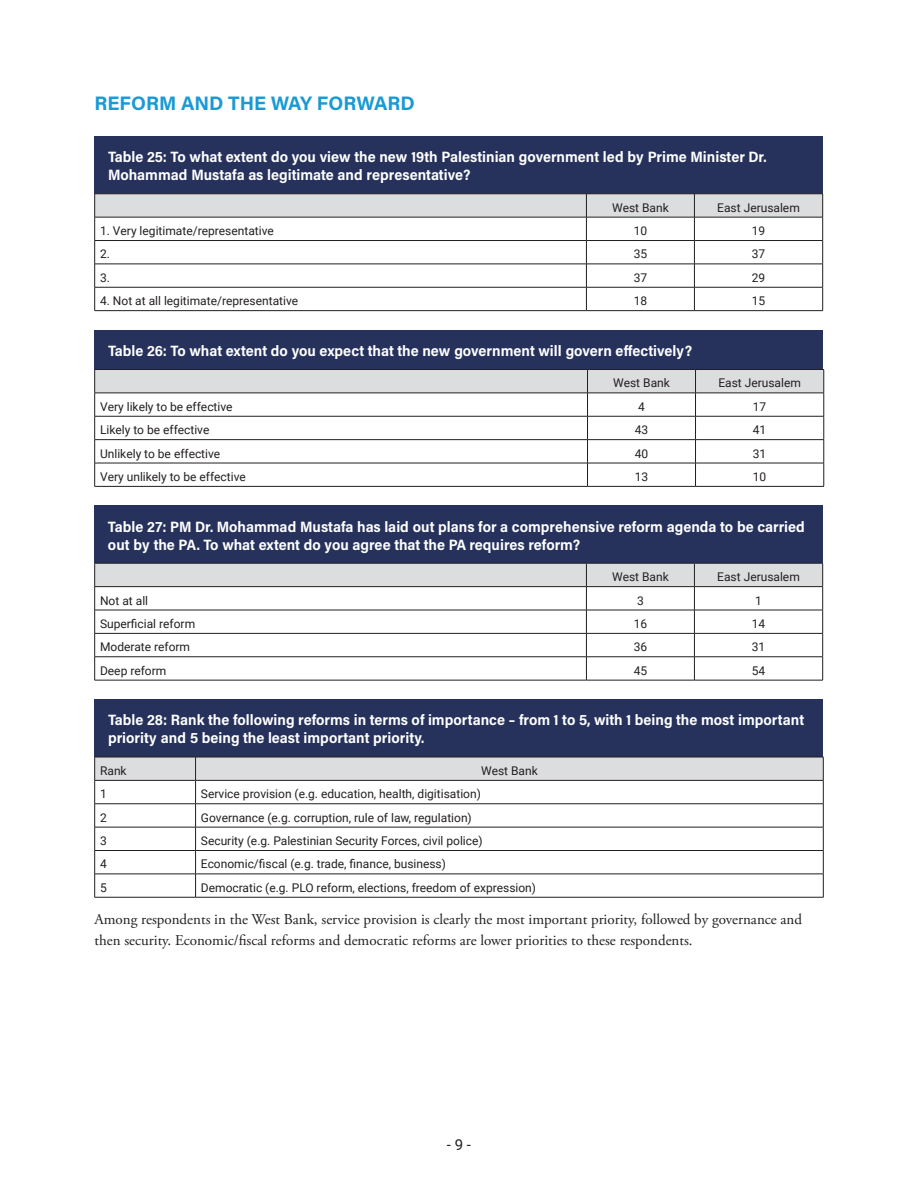
<style>
.page{position:relative;width:918px;height:1188px;background:#fff}
.page>*{position:absolute;margin:0;border:0;box-sizing:border-box;transform-origin:0 0}
.Subhead{font:700 19.5px "Acumin Pro";color:#1a99d2}
.Question{font:15px/18px "Acumin Variable Concept";color:#fff}
.main_txt_reg{font:15px/20.2px "Adobe Garamond Pro";color:#231f20}
.t1{font:15px "Roboto";color:#231f20}
.Tables{font:12px "Roboto";color:#231f20}
.Paragraph_Style_1{font:12px "Roboto";color:#231f20}
</style>
<div class="page">
<div style="left:94px;top:136px;width:730px;height:58px;background:#26325c"></div>
<div style="left:94px;top:330px;width:730px;height:40px;background:#26325c"></div>
<div style="left:94px;top:505px;width:730px;height:58px;background:#26325c"></div>
<div style="left:94px;top:699px;width:730px;height:58px;background:#26325c"></div>
<svg style="left:94px;top:194px;width:729px;height:116px"></svg>
<hr style="left:94px;top:310px;width:492px;height:1px;background:#231f20">
<hr style="left:586px;top:310px;width:108px;height:1px;background:#231f20">
<hr style="left:694px;top:310px;width:129px;height:1px;background:#231f20">
<hr style="left:94px;top:369px;width:494px;height:1px;background:#231f20">
<hr style="left:588px;top:369px;width:108px;height:1px;background:#231f20">
<hr style="left:696px;top:369px;width:128px;height:1px;background:#231f20">
<svg style="left:94px;top:370px;width:731px;height:116px"></svg>
<hr style="left:94px;top:486px;width:494px;height:1px;background:#231f20">
<hr style="left:588px;top:486px;width:108px;height:1px;background:#231f20">
<hr style="left:696px;top:486px;width:128px;height:1px;background:#231f20">
<svg style="left:94px;top:563px;width:729px;height:117px"></svg>
<hr style="left:94px;top:680px;width:492px;height:1px;background:#231f20">
<hr style="left:586px;top:680px;width:108px;height:1px;background:#231f20">
<hr style="left:694px;top:680px;width:129px;height:1px;background:#231f20">
<svg style="left:94px;top:757px;width:730px;height:140px"></svg>
<hr style="left:94px;top:897px;width:102px;height:1px;background:#231f20">
<hr style="left:196px;top:897px;width:628px;height:1px;background:#231f20">
<p class="Subhead" style="left:94px;top:90px;width:322px">REFORM AND THE WAY FORWARD</p>
<p class="Question" style="left:108px;top:147px;width:660px">Table 25: To what extent do you view the new 19th Palestinian government led by Prime Minister Dr.<br>Mohammad Mustafa as legitimate and representative?</p>
<p class="Tables" style="left:612px;top:199px;width:58px">West Bank</p>
<p class="Tables" style="left:717px;top:199px;width:84px">East Jerusalem</p>
<p class="Paragraph_Style_1" style="left:100px;top:222px;width:175px">1. Very legitimate/representative</p>
<p class="Tables" style="left:634px;top:222px;width:15px">10</p>
<p class="Tables" style="left:752px;top:222px;width:15px">19</p>
<p class="Paragraph_Style_1" style="left:100px;top:246px;width:11px">2.</p>
<p class="Tables" style="left:634px;top:246px;width:15px">35</p>
<p class="Tables" style="left:752px;top:246px;width:15px">37</p>
<p class="Paragraph_Style_1" style="left:100px;top:269px;width:11px">3.</p>
<p class="Tables" style="left:634px;top:269px;width:15px">37</p>
<p class="Tables" style="left:752px;top:269px;width:15px">29</p>
<p class="Paragraph_Style_1" style="left:100px;top:293px;width:200px">4. Not at all legitimate/representative</p>
<p class="Tables" style="left:634px;top:293px;width:15px">18</p>
<p class="Tables" style="left:752px;top:293px;width:15px">15</p>
<p class="Question" style="left:108px;top:341px;width:586px">Table 26: To what extent do you expect that the new government will govern effectively?</p>
<p class="Tables" style="left:613px;top:375px;width:58px">West Bank</p>
<p class="Tables" style="left:718px;top:375px;width:84px">East Jerusalem</p>
<p class="Paragraph_Style_1" style="left:100px;top:398px;width:134px">Very likely to be effective</p>
<p class="Tables" style="left:638px;top:398px;width:8px">4</p>
<p class="Tables" style="left:753px;top:398px;width:15px">17</p>
<p class="Paragraph_Style_1" style="left:100px;top:422px;width:111px">Likely to be effective</p>
<p class="Tables" style="left:635px;top:422px;width:15px">43</p>
<p class="Tables" style="left:753px;top:422px;width:15px">41</p>
<p class="Paragraph_Style_1" style="left:100px;top:445px;width:122px">Unlikely to be effective</p>
<p class="Tables" style="left:635px;top:445px;width:15px">40</p>
<p class="Tables" style="left:753px;top:445px;width:15px">31</p>
<p class="Paragraph_Style_1" style="left:100px;top:468px;width:147px">Very unlikely to be effective</p>
<p class="Tables" style="left:635px;top:468px;width:15px">13</p>
<p class="Tables" style="left:753px;top:468px;width:15px">10</p>
<p class="Question" style="left:108px;top:517px;width:699px">Table 27: PM Dr. Mohammad Mustafa has laid out plans for a comprehensive reform agenda to be carried out by the PA. To what extent do you agree that the PA requires reform?</p>
<p class="Tables" style="left:612px;top:569px;width:58px">West Bank</p>
<p class="Tables" style="left:717px;top:569px;width:84px">East Jerusalem</p>
<p class="Paragraph_Style_1" style="left:100px;top:592px;width:50px">Not at all</p>
<p class="Tables" style="left:637px;top:592px;width:8px">3</p>
<p class="Tables" style="left:755px;top:592px;width:8px">1</p>
<p class="Paragraph_Style_1" style="left:100px;top:615px;width:97px">Superficial reform</p>
<p class="Tables" style="left:634px;top:615px;width:15px">16</p>
<p class="Tables" style="left:752px;top:615px;width:15px">14</p>
<p class="Paragraph_Style_1" style="left:100px;top:639px;width:92px">Moderate reform</p>
<p class="Tables" style="left:634px;top:639px;width:15px">36</p>
<p class="Tables" style="left:752px;top:639px;width:15px">31</p>
<p class="Paragraph_Style_1" style="left:100px;top:662px;width:68px">Deep reform</p>
<p class="Tables" style="left:634px;top:662px;width:15px">45</p>
<p class="Tables" style="left:752px;top:662px;width:15px">54</p>
<p class="Question" style="left:108px;top:711px;width:698px">Table 28: Rank the following reforms in terms of importance – from 1 to 5, with 1 being the most important priority and 5 being the least important priority.</p>
<p class="Paragraph_Style_1" style="left:100px;top:762px;width:28px">Rank</p>
<p class="Tables" style="left:481px;top:762px;width:58px">West Bank</p>
<p class="Paragraph_Style_1" style="left:100px;top:786px;width:8px">1</p>
<p class="Tables" style="left:201px;top:786px;width:281px">Service provision (e.g. education, health, digitisation)</p>
<p class="Paragraph_Style_1" style="left:100px;top:809px;width:8px">2</p>
<p class="Tables" style="left:201px;top:809px;width:272px">Governance (e.g. corruption, rule of law, regulation)</p>
<p class="Paragraph_Style_1" style="left:100px;top:832px;width:8px">3</p>
<p class="Tables" style="left:201px;top:832px;width:283px">Security (e.g. Palestinian Security Forces, civil police)</p>
<p class="Paragraph_Style_1" style="left:100px;top:856px;width:8px">4</p>
<p class="Tables" style="left:201px;top:856px;width:247px">Economic/fiscal (e.g. trade, finance, business)</p>
<p class="Paragraph_Style_1" style="left:100px;top:879px;width:8px">5</p>
<p class="Tables" style="left:201px;top:879px;width:337px">Democratic (e.g. PLO reform, elections, freedom of expression)</p>
<p class="main_txt_reg" style="left:94px;top:910px;width:709px">Among respondents in the West Bank, service provision is clearly the most important priority, followed by governance and then security. Economic/fiscal reforms and democratic reforms are lower priorities to these respondents.</p>
<p class="t1" style="left:447px;top:1134px;width:26px">- 9 -</p>
</div>
